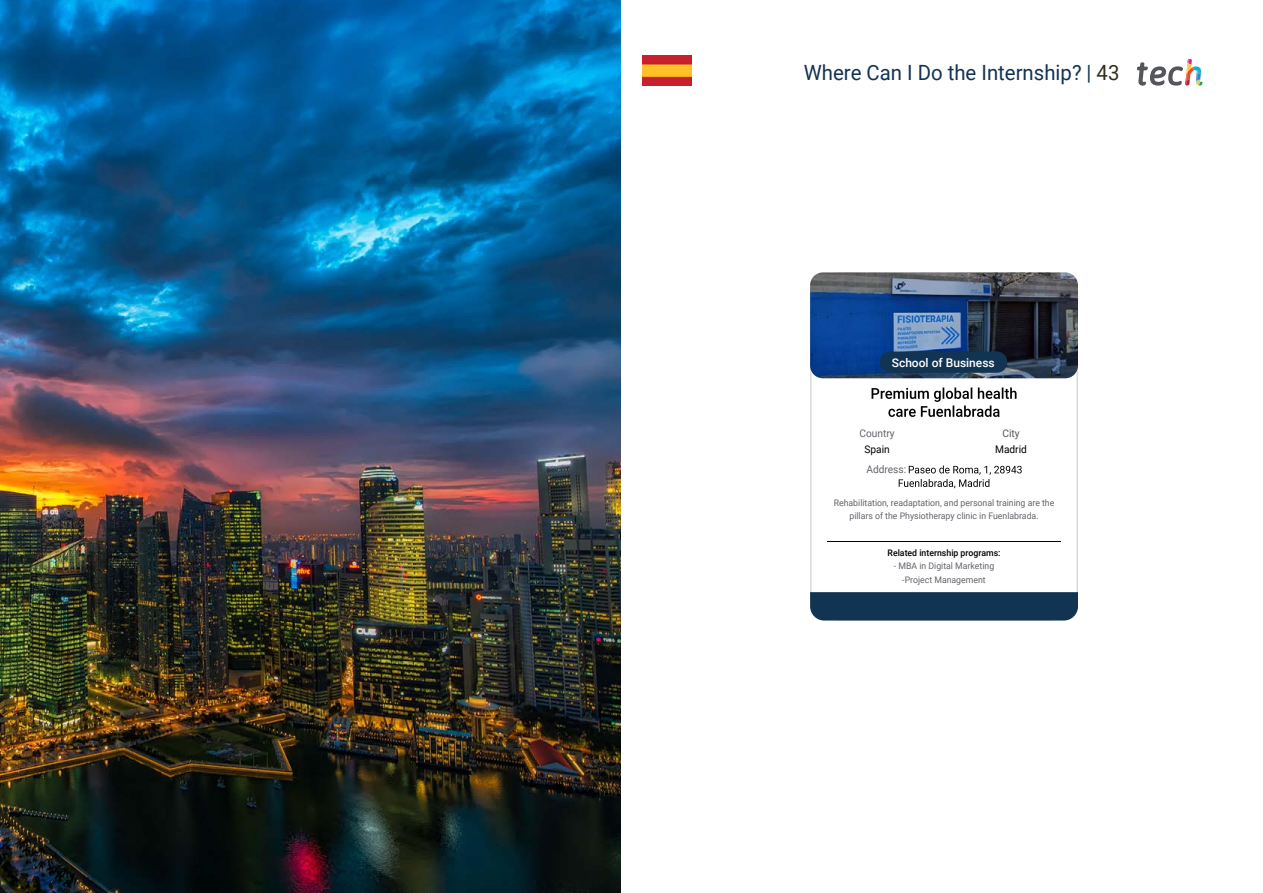
<style>
.page{position:relative;width:1263px;height:893px;background:#fff}
.page>*{position:absolute;margin:0;border:0;box-sizing:border-box;transform-origin:0 0}
.t1{font:21px "Roboto";color:#123352}
.t2{font:500 12px "Roboto";color:#fff}
.t3{font:10.5px "Roboto";color:#61646a}
.t4{font:10.5px "Roboto";color:#000}
.t5{font:10.5px "Roboto";color:#52555b}
.t6{font:9px/13.5px "Roboto";color:#61646a;text-align:center}
.t7{font:500 9px "Roboto";color:#000}
.s1{color:#312e20}
</style>
<div class="page">
<svg style="left:1137px;top:59px;width:65px;height:27px"></svg>
<img style="left:0;top:0;width:621px;height:893px">
<img style="left:642px;top:56px;width:49px;height:29px">
<svg style="left:810px;top:378px;width:268px;height:214px"></svg>
<img style="left:810px;top:272px;width:268px;height:106px">
<div style="left:880px;top:351px;width:127px;height:22px;background:#113452;border-radius:11px"></div>
<svg style="left:810px;top:592px;width:268px;height:29px"></svg>
<hr style="left:827px;top:541px;width:234px;height:1px;background:#000">
<svg style="left:871px;top:387px;width:145px;height:30px"></svg>
<svg style="left:899px;top:465px;width:123px;height:23px"></svg>
<h1 class="t1" style="left:804px;top:57px;width:317px">Where Can I Do the Internship? | <span class="s1">43</span></h1>
<h2 class="t2" style="left:892px;top:354px;width:104px">School of Business</h2>
<p class="t3" style="left:859px;top:425px;width:37px">Country</p>
<p class="t4" style="left:864px;top:442px;width:27px">Spain</p>
<p class="t5" style="left:1002px;top:425px;width:19px">City</p>
<p class="t4" style="left:995px;top:442px;width:33px">Madrid</p>
<p class="t3" style="left:866px;top:462px;width:41px">Address:</p>
<p class="t6" style="left:834px;top:496px;width:222px">Rehabilitation, readaptation, and personal training are the pillars of the Physiotherapy clinic in Fuenlabrada.</p>
<p class="t7" style="left:887px;top:547px;width:114px">Related internship programs:</p>
<p class="t6" style="left:894px;top:559px;width:102px">- MBA in Digital Marketing -Project Management</p>
</div>
